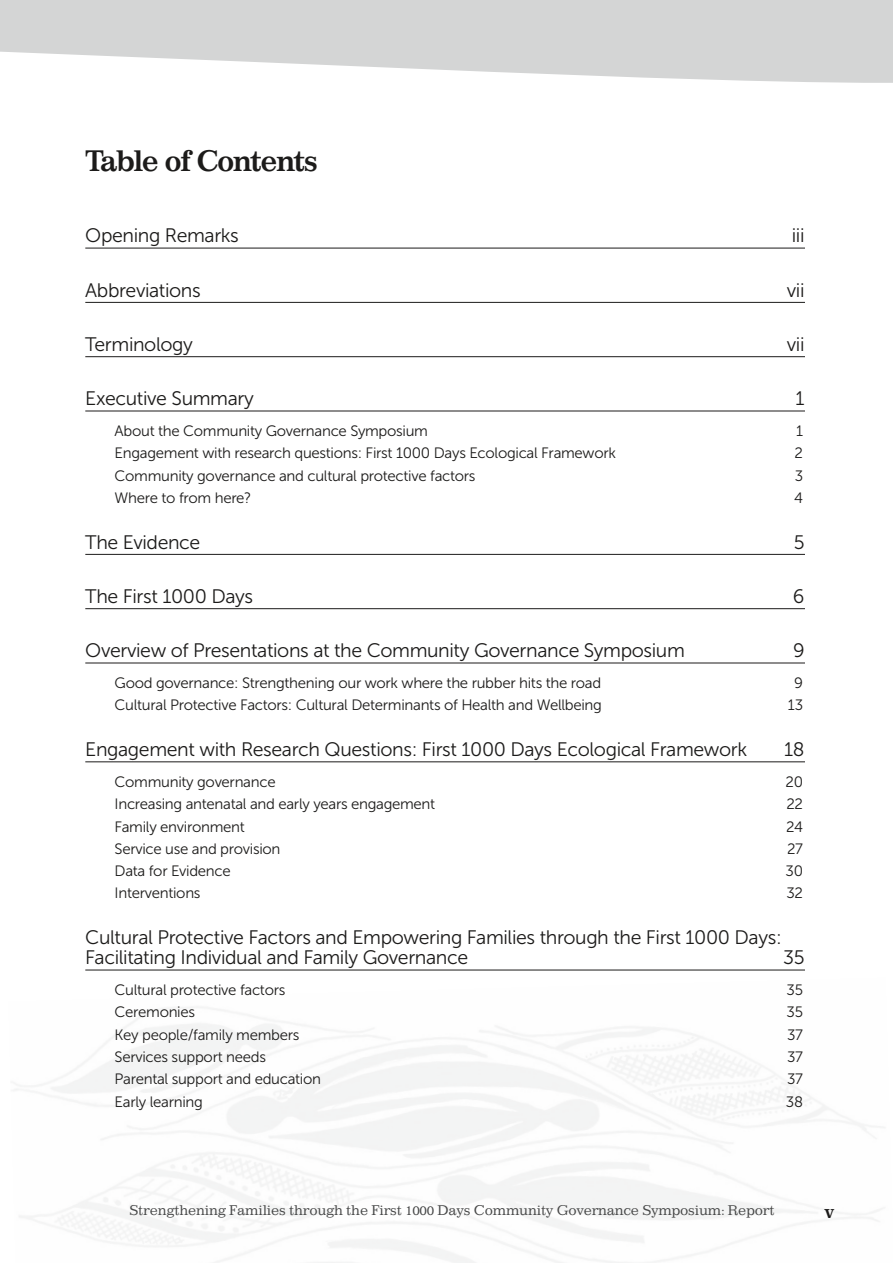
<style>
.page{position:relative;width:893px;height:1263px;background:#fff}
.page>*{position:absolute;margin:0;border:0;box-sizing:border-box;transform-origin:0 0}
.t1{font:700 28.5px "Impressum";letter-spacing:-.05em;color:#1c1b1a}
.t2{font:19.5px/20.2px "Museo Sans 300";letter-spacing:-.02em;color:#1c1b1a}
.t3{font:700 18px "Impressum";color:#1c1b1a}
.t4{font:15px "Museo Sans 300";letter-spacing:-.02em;color:#1c1b1a}
.t5{font:13.5px "Impressum";letter-spacing:-.02em;color:#474848}
</style>
<div class="page">
<svg style="left:0;top:0;width:892px;height:83px;fill:#d4d5d5"></svg>
<hr style="left:85px;top:248px;width:719px;height:1px;background:#1c1b1a">
<hr style="left:85px;top:302px;width:719px;height:1px;background:#1c1b1a">
<hr style="left:85px;top:356px;width:719px;height:1px;background:#1c1b1a">
<hr style="left:85px;top:410px;width:719px;height:1px;background:#1c1b1a">
<hr style="left:85px;top:554px;width:719px;height:1px;background:#1c1b1a">
<hr style="left:85px;top:608px;width:719px;height:1px;background:#1c1b1a">
<hr style="left:85px;top:662px;width:719px;height:1px;background:#1c1b1a">
<hr style="left:85px;top:761px;width:719px;height:1px;background:#1c1b1a">
<hr style="left:85px;top:969px;width:719px;height:1px;background:#1c1b1a">
<h1 class="t1" style="left:85px;top:144px;width:234px">Table of Contents</h1>
<h2 class="t2" style="left:85px;top:226px;width:155px">Opening Remarks</h2>
<h2 class="t2" style="left:791px;top:226px;width:14px">iii</h2>
<h2 class="t2" style="left:85px;top:280px;width:117px">Abbreviations</h2>
<h2 class="t2" style="left:786px;top:280px;width:19px">vii</h2>
<h2 class="t2" style="left:85px;top:334px;width:109px">Terminology</h2>
<h2 class="t2" style="left:786px;top:334px;width:19px">vii</h2>
<h2 class="t2" style="left:85px;top:388px;width:170px">Executive Summary</h2>
<h2 class="t2" style="left:795px;top:388px;width:11px">1</h2>
<p class="t4" style="left:115px;top:423px;width:315px">About the Community Governance Symposium</p>
<p class="t4" style="left:795px;top:423px;width:8px">1</p>
<p class="t4" style="left:115px;top:445px;width:502px">Engagement with research questions: First 1000 Days Ecological Framework</p>
<p class="t4" style="left:794px;top:445px;width:10px">2</p>
<p class="t4" style="left:115px;top:467px;width:362px">Community governance and cultural protective factors</p>
<p class="t4" style="left:794px;top:467px;width:10px">3</p>
<p class="t4" style="left:115px;top:489px;width:138px">Where to from here?</p>
<p class="t4" style="left:793px;top:489px;width:10px">4</p>
<h2 class="t2" style="left:85px;top:532px;width:116px">The Evidence</h2>
<h2 class="t2" style="left:793px;top:532px;width:12px">5</h2>
<h2 class="t2" style="left:85px;top:586px;width:169px">The First 1000 Days</h2>
<h2 class="t2" style="left:792px;top:586px;width:13px">6</h2>
<h2 class="t2" style="left:85px;top:640px;width:600px">Overview of Presentations at the Community Governance Symposium</h2>
<h2 class="t2" style="left:792px;top:640px;width:13px">9</h2>
<p class="t4" style="left:115px;top:674px;width:488px">Good governance: Strengthening our work where the rubber hits the road</p>
<p class="t4" style="left:793px;top:674px;width:10px">9</p>
<p class="t4" style="left:115px;top:697px;width:488px">Cultural Protective Factors: Cultural Determinants of Health and Wellbeing</p>
<p class="t4" style="left:787px;top:697px;width:17px">13</p>
<h2 class="t2" style="left:85px;top:739px;width:663px">Engagement with Research Questions: First 1000 Days Ecological Framework</h2>
<h2 class="t2" style="left:783px;top:739px;width:22px">18</h2>
<p class="t4" style="left:115px;top:773px;width:162px">Community governance</p>
<p class="t4" style="left:785px;top:773px;width:19px">20</p>
<p class="t4" style="left:115px;top:795px;width:322px">Increasing antenatal and early years engagement</p>
<p class="t4" style="left:786px;top:795px;width:18px">22</p>
<p class="t4" style="left:115px;top:818px;width:132px">Family environment</p>
<p class="t4" style="left:785px;top:818px;width:18px">24</p>
<p class="t4" style="left:115px;top:840px;width:167px">Service use and provision</p>
<p class="t4" style="left:786px;top:840px;width:17px">27</p>
<p class="t4" style="left:115px;top:862px;width:118px">Data for Evidence</p>
<p class="t4" style="left:785px;top:862px;width:19px">30</p>
<p class="t4" style="left:115px;top:884px;width:87px">Interventions</p>
<p class="t4" style="left:786px;top:884px;width:18px">32</p>
<h2 class="t2" style="left:85px;top:927px;width:697px">Cultural Protective Factors and Empowering Families through the First 1000 Days:<br>Facilitating Individual and Family Governance</h2>
<h2 class="t2" style="left:782px;top:947px;width:23px">35</h2>
<p class="t4" style="left:115px;top:981px;width:172px">Cultural protective factors</p>
<p class="t4" style="left:786px;top:981px;width:18px">35</p>
<p class="t4" style="left:115px;top:1003px;width:82px">Ceremonies</p>
<p class="t4" style="left:786px;top:1003px;width:18px">35</p>
<p class="t4" style="left:115px;top:1026px;width:186px">Key people/family members</p>
<p class="t4" style="left:786px;top:1026px;width:17px">37</p>
<p class="t4" style="left:115px;top:1048px;width:153px">Services support needs</p>
<p class="t4" style="left:786px;top:1048px;width:17px">37</p>
<p class="t4" style="left:115px;top:1070px;width:208px">Parental support and education</p>
<p class="t4" style="left:786px;top:1070px;width:17px">37</p>
<p class="t4" style="left:115px;top:1092px;width:90px">Early learning</p>
<p class="t4" style="left:785px;top:1092px;width:19px">38</p>
<p class="t5" style="left:129px;top:1201px;width:646px">Strengthening Families through the First 1000 Days Community Governance Symposium: Report</p>
<p class="t3" style="left:824px;top:1200px;width:12px">v</p>
</div>
